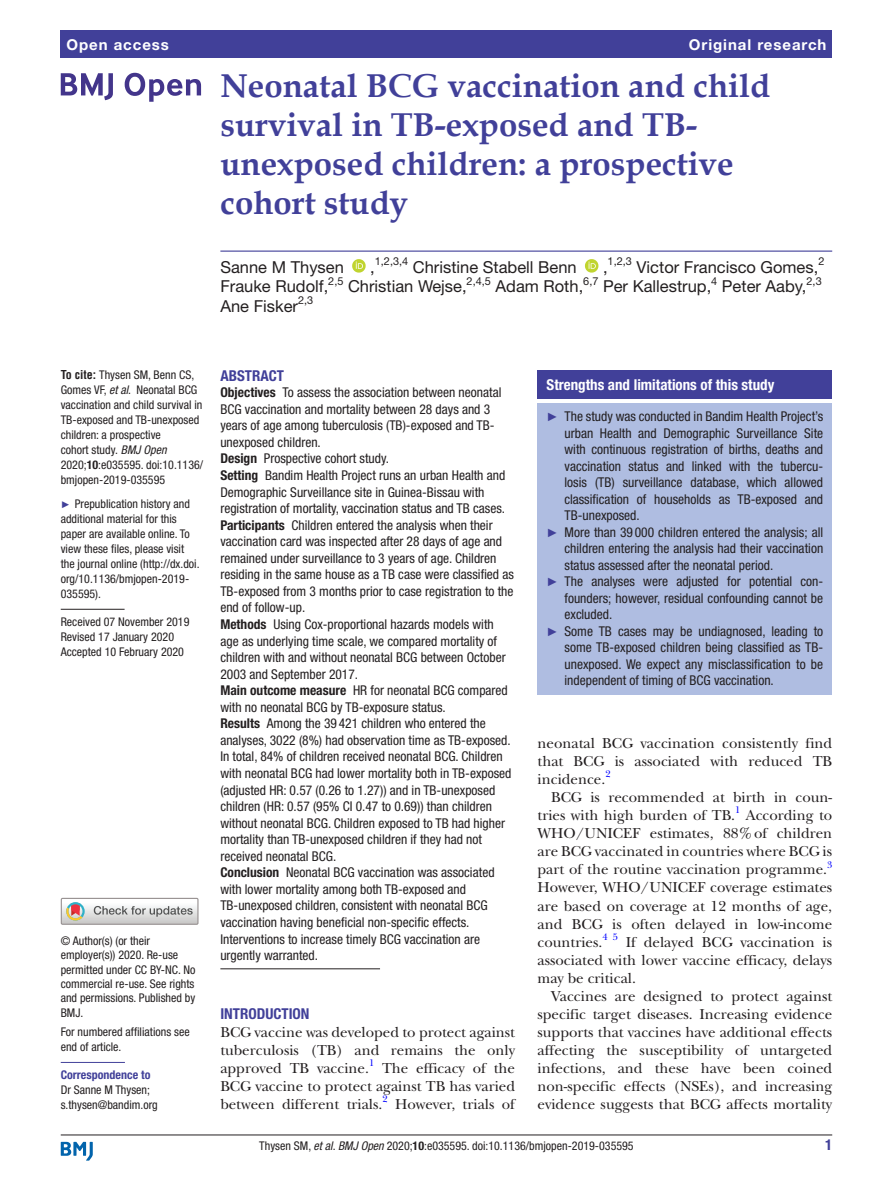
<style>
.page{position:relative;width:893px;height:1191px;background:#fff}
.page>*{position:absolute;margin:0;border:0;box-sizing:border-box;transform-origin:0 0}
.t1{font:700 33px/39px "Book Antiqua";color:#414099}
.t2{font:16.5px "Helvetica Neue LT Std";color:#231f20}
.t3{font:15px/18px "New Baskerville";color:#231f20;text-align:justify}
.t4{font:700 condensed 15px "Helvetica Neue LT Std";color:#fff}
.t5{font:700 15px "Helvetica Neue LT Std";letter-spacing:.065em;color:#fff}
.t6{font:700 condensed 15px "Helvetica Neue LT Std";color:#414099}
.t7{font:condensed 13.5px/16.5px "Helvetica Neue LT Std";color:#231f20}
.t8{font:condensed 12px/15px "Helvetica Neue LT Std";color:#231f20}
.t9{font:700 condensed 12px "Helvetica Neue LT Std";color:#414099}
.t10{font:10.95px "Helvetica Neue LT Std";color:#231f20}
.t11{font:9.9px "New Baskerville";color:#00f}
.s1{font-family:"Helvetica LT Std";font-weight:700}
.s2{font-style:italic}
.s3{font-weight:700}
.s4{font-family:"Arial";font-stretch:normal;font-size:9.75px;color:#414099}
.s5{font-family:"Arial";font-stretch:normal;font-size:12px;color:#414099}
</style>
<div class="page">
<hr style="left:61px;top:1134px;width:771px;height:1px;background:#231f20">
<svg style="left:61px;top:1141px;width:32px;height:19px"></svg>
<div style="left:61px;top:31px;width:771px;height:27px;background:#414099"></div>
<hr style="left:220px;top:250px;width:612px;height:2px;background:#414099">
<svg style="left:352px;top:259px;width:14px;height:14px"></svg>
<svg style="left:585px;top:259px;width:13px;height:14px"></svg>
<hr style="left:61px;top:609px;width:64px;height:1px;background:#231f20">
<hr style="left:61px;top:1062px;width:64px;height:1px;background:#414099">
<svg style="left:61px;top:73px;width:52px;height:27px"></svg>
<svg style="left:125px;top:73px;width:76px;height:29px"></svg>
<div style="left:61px;top:897px;width:138px;height:27px;border:1px solid #969090"></div>
<svg style="left:61px;top:898px;width:137px;height:26px"></svg>
<hr style="left:220px;top:968px;width:160px;height:1px;background:#231f20">
<div style="left:538px;top:370px;width:294px;height:29px;background:#414099"></div>
<div style="left:538px;top:403px;width:294px;height:291px;background:#afbde1"></div>
<p class="t5" style="left:66px;top:35px;width:104px">Open access</p>
<p class="t5" style="left:689px;top:35px;width:139px">Original research</p>
<h1 class="t1" style="left:220px;top:66px;width:551px">Neonatal BCG vaccination and child survival in TB-exposed and TB&shy;unexposed children: a prospective cohort study</h1>
<p class="t2" style="left:220px;top:257px;width:125px">Sanne M Thysen</p>
<p class="t2" style="left:370px;top:257px;width:6px">,</p>
<p class="t10" style="left:375px;top:255px;width:35px">1,2,3,4</p>
<p class="t2" style="left:413px;top:257px;width:165px">Christine Stabell Benn</p>
<p class="t10" style="left:608px;top:255px;width:26px">1,2,3</p>
<p class="t2" style="left:636px;top:257px;width:183px">Victor Francisco Gomes,</p>
<p class="t10" style="left:818px;top:255px;width:8px">2</p>
<p class="t2" style="left:603px;top:257px;width:6px">,</p>
<p class="t2" style="left:220px;top:276px;width:109px">Frauke Rudolf,</p>
<p class="t10" style="left:328px;top:274px;width:17px">2,5</p>
<p class="t2" style="left:348px;top:276px;width:120px">Christian Wejse,</p>
<p class="t10" style="left:467px;top:274px;width:26px">2,4,5</p>
<p class="t2" style="left:495px;top:276px;width:89px">Adam Roth,</p>
<p class="t10" style="left:583px;top:274px;width:17px">6,7</p>
<p class="t2" style="left:603px;top:276px;width:110px">Per Kallestrup,</p>
<p class="t10" style="left:711px;top:274px;width:8px">4</p>
<p class="t2" style="left:722px;top:276px;width:86px">Peter Aaby,</p>
<p class="t10" style="left:807px;top:274px;width:17px">2,3</p>
<p class="t2" style="left:220px;top:296px;width:79px">Ane Fisker</p>
<p class="t10" style="left:298px;top:294px;width:17px">2,3</p>
<p class="t8" style="left:61px;top:367px;width:144px"><span class="s1">To cite:</span> Thysen SM, Benn CS,<br>Gomes VF, <span class="s2">et al</span>. Neonatal BCG vaccination and child survival in<br>TB-exposed and TB-unexposed children: a prospective<br>cohort study. <span class="s2">BMJ Open<br></span>2020;<span class="s3">10</span>:e035595. doi:10.1136/ bmjopen-2019-035595</p>
<p class="t8" style="left:61px;top:496px;width:140px"><span class="s4">►</span> Prepublication history and additional material for this paper are available online. To view these files, please visit the journal online (http://dx.doi. org/10.1136/bmjopen-2019-<br>035595).</p>
<p class="t8" style="left:61px;top:614px;width:130px">Received 07 November 2019<br>Revised 17 January 2020<br>Accepted 10 February 2020</p>
<p class="t8" style="left:61px;top:933px;width:136px;line-height:14.4px">© Author(s) (or their employer(s)) 2020. Re-use permitted under CC BY-NC. No commercial re-use. See rights and permissions. Published by<br>BMJ.</p>
<p class="t8" style="left:61px;top:1024px;width:130px">For numbered affiliations see end of article.</p>
<p class="t9" style="left:61px;top:1067px;width:91px">Correspondence to</p>
<p class="t8" style="left:61px;top:1082px;width:99px">Dr Sanne M Thysen; s.thysen@bandim.org</p>
<p class="t6" style="left:220px;top:366px;width:65px">Abstract</p>
<p class="t7" style="left:220px;top:384px;width:295px"><span class="s3">Objectives</span> To assess the association between neonatal BCG vaccination and mortality between 28 days and 3 years of age among tuberculosis (TB)-exposed and TB&shy;unexposed children.<br><span class="s3">Design</span> Prospective cohort study.<br><span class="s3">Setting</span> Bandim Health Project runs an urban Health and Demographic Surveillance site in Guinea-Bissau with registration of mortality, vaccination status and TB cases.<br><span class="s3">Participants</span> Children entered the analysis when their vaccination card was inspected after 28 days of age and remained under surveillance to 3 years of age. Children residing in the same house as a TB case were classified as TB-exposed from 3 months prior to case registration to the end of follow-up.<br><span class="s3">Methods</span> Using Cox-proportional hazards models with age as underlying time scale, we compared mortality of children with and without neonatal BCG between October 2003 and September 2017.<br><span class="s3">Main outcome measure</span> HR for neonatal BCG compared with no neonatal BCG by TB-exposure status.<br><span class="s3">Results</span> Among the 39 421 children who entered the analyses, 3022 (8%) had observation time as TB-exposed.<br>In total, 84% of children received neonatal BCG. Children with neonatal BCG had lower mortality both in TB-exposed (adjusted HR: 0.57 (0.26 to 1.27)) and in TB-unexposed children (HR: 0.57 (95% CI 0.47 to 0.69)) than children without neonatal BCG. Children exposed to TB had higher mortality than TB-unexposed children if they had not received neonatal BCG.<br><span class="s3">Conclusion</span> Neonatal BCG vaccination was associated with lower mortality among both TB-exposed and TB-unexposed children, consistent with neonatal BCG vaccination having beneficial non-specific effects.<br>Interventions to increase timely BCG vaccination are urgently warranted.</p>
<p class="t6" style="left:220px;top:1004px;width:91px">Introduction</p>
<p class="t3" style="left:220px;top:1023px;width:296px">BCG vaccine was developed to protect against tuberculosis (TB) and remains the only approved TB vaccine.<sup>1</sup></p>
<p class="t3" style="left:220px;top:1059px;width:296px;text-indent:162px">The efficacy of the BCG vaccine to protect against TB has varied between different trials.<sup>2</sup></p>
<p class="t3" style="left:395px;top:1095px;width:121px">However, trials of</p>
<p class="t4" style="left:547px;top:375px;width:229px">Strengths and limitations of this study</p>
<p class="t7" style="left:547px;top:408px;width:278px"><span class="s5">►</span> The study was conducted in Bandim Health Project’s</p>
<p class="t7" style="left:565px;top:425px;width:260px">urban Health and Demographic Surveillance Site</p>
<p class="t7" style="left:565px;top:441px;width:260px">with continuous registration of births, deaths and</p>
<p class="t7" style="left:565px;top:458px;width:260px">vaccination status and linked with the tubercu-</p>
<p class="t7" style="left:565px;top:474px;width:260px">losis (TB) surveillance database, which allowed</p>
<p class="t7" style="left:565px;top:491px;width:260px">classification of households as TB-exposed and</p>
<p class="t7" style="left:565px;top:507px;width:77px">TB-unexposed.</p>
<p class="t7" style="left:547px;top:524px;width:278px"><span class="s5">►</span> More than 39 000 children entered the analysis; all</p>
<p class="t7" style="left:565px;top:540px;width:260px">children entering the analysis had their vaccination</p>
<p class="t7" style="left:565px;top:557px;width:210px">status assessed after the neonatal period.</p>
<p class="t7" style="left:547px;top:573px;width:278px"><span class="s5">►</span> The analyses were adjusted for potential con-</p>
<p class="t7" style="left:565px;top:590px;width:260px">founders; however, residual confounding cannot be</p>
<p class="t7" style="left:565px;top:606px;width:49px">excluded.</p>
<p class="t7" style="left:547px;top:623px;width:278px"><span class="s5">►</span> Some TB cases may be undiagnosed, leading to</p>
<p class="t7" style="left:565px;top:639px;width:260px">some TB-exposed children being classified as TB-</p>
<p class="t7" style="left:565px;top:656px;width:260px">unexposed. We expect any misclassification to be</p>
<p class="t7" style="left:565px;top:672px;width:211px">independent of timing of BCG vaccination.</p>
<p class="t3" style="left:538px;top:734px;width:296px">neonatal BCG vaccination consistently find that BCG is associated with reduced TB incidence.<sup>2</sup></p>
<p class="t3" style="left:538px;top:788px;width:296px;text-indent:14px">BCG is recommended at birth in coun&shy;tries with high burden of TB.</p>
<p class="t11" style="left:735px;top:804px;width:7px">1</p>
<p class="t3" style="left:538px;top:806px;width:296px;text-indent:208px">According to WHO/UNICEF estimates, 88%of children are BCG vaccinated in countries where BCG is part of the routine vaccination programme.<sup>3<br></sup>However, WHO/UNICEF coverage estimates are based on coverage at 12 months of age, and BCG is often delayed in low-income countries.</p>
<p class="t11" style="left:602px;top:931px;width:17px">4 5</p>
<p class="t3" style="left:538px;top:933px;width:296px;text-indent:88px">If delayed BCG vaccination is associated with lower vaccine efficacy, delays may be critical.</p>
<p class="t3" style="left:538px;top:987px;width:296px;text-indent:14px">Vaccines are designed to protect against specific target diseases. Increasing evidence supports that vaccines have additional effects affecting the susceptibility of untargeted infections, and these have been coined non-specific effects (NSEs), and increasing evidence suggests that BCG affects mortality</p>
<p class="t8" style="left:259px;top:1137px;width:376px">Thysen SM, <span class="s2">et al</span>. <span class="s2">BMJ Open</span> 2020;<span class="s3">10</span>:e035595. doi:10.1136/bmjopen-2019-035595</p>
<p class="t6" style="left:825px;top:1135px;width:9px">1</p>
</div>
